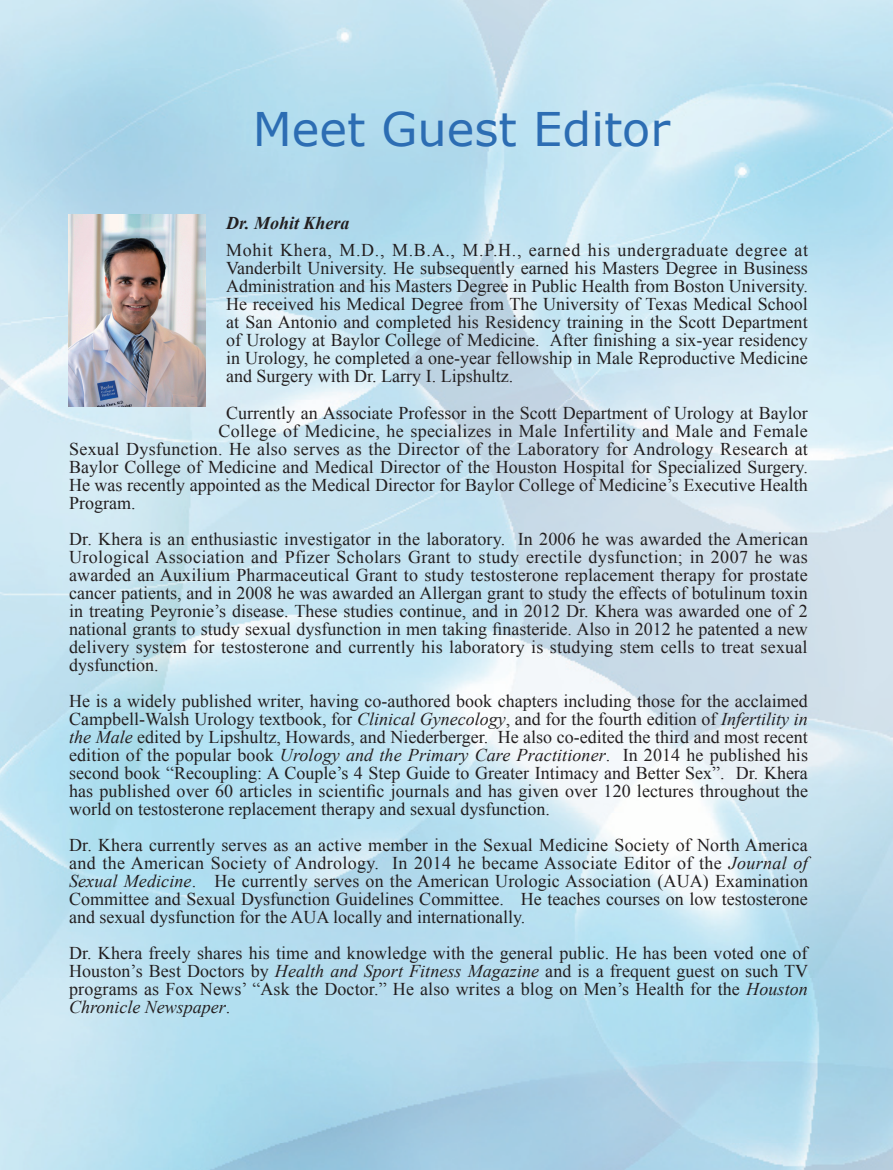
<style>
.page{position:relative;width:893px;height:1170px;background:#fff}
.page>*{position:absolute;margin:0;border:0;box-sizing:border-box;transform-origin:0 0}
.t1{font:46.35px "Verdana";color:#2c6db3}
.t2{font:18px/18px "Times New Roman";color:#231f20;text-align:justify}
.t3{font:italic 700 18px "Times New Roman";color:#231f20}
.s1{font-style:italic}
</style>
<div class="page">
<img style="left:0;top:0;width:893px;height:1169px">
<img style="left:68px;top:214px;width:137px;height:192px">
<h1 class="t1" style="left:253px;top:98px;width:419px">Meet Guest Editor</h1>
<p class="t3" style="left:226px;top:211px;width:125px">Dr. Mohit Khera</p>
<p class="t2" style="left:226px;top:241px;width:583px">Mohit Khera, M.D., M.B.A., M.P.H., earned his undergraduate degree at Vanderbilt University. He subsequently earned his Masters Degree in Business Administration and his Masters Degree in Public Health from Boston University.<br>He received his Medical Degree from The University of Texas Medical School at San Antonio and completed his Residency training in the Scott Department of Urology at Baylor College of Medicine. After finishing a six-year residency in Urology, he completed a one-year fellowship in Male Reproductive Medicine and Surgery with Dr. Larry I. Lipshultz.</p>
<p class="t2" style="left:226px;top:403px;width:583px">Currently an Associate Professor in the Scott Department of Urology at Baylor</p>
<p class="t2" style="left:219px;top:421px;width:591px">College of Medicine, he specializes in Male Infertility and Male and Female</p>
<p class="t2" style="left:69px;top:439px;width:740px">Sexual Dysfunction. He also serves as the Director of the Laboratory for Andrology Research at</p>
<p class="t2" style="left:69px;top:457px;width:740px">Baylor College of Medicine and Medical Director of the Houston Hospital for Specialized Surgery.</p>
<p class="t2" style="left:69px;top:475px;width:740px">He was recently appointed as the Medical Director for Baylor College of Medicine’s Executive Health</p>
<p class="t2" style="left:69px;top:493px;width:68px">Program.</p>
<p class="t2" style="left:69px;top:529px;width:740px">Dr. Khera is an enthusiastic investigator in the laboratory. In 2006 he was awarded the American Urological Association and Pfizer Scholars Grant to study erectile dysfunction; in 2007 he was awarded an Auxilium Pharmaceutical Grant to study testosterone replacement therapy for prostate cancer patients, and in 2008 he was awarded an Allergan grant to study the effects of botulinum toxin in treating Peyronie’s disease. These studies continue, and in 2012 Dr. Khera was awarded one of 2 national grants to study sexual dysfunction in men taking finasteride. Also in 2012 he patented a new delivery system for testosterone and currently his laboratory is studying stem cells to treat sexual dysfunction.</p>
<p class="t2" style="left:69px;top:691px;width:741px">He is a widely published writer, having co-authored book chapters including those for the acclaimed Campbell-Walsh Urology textbook, for <span class="s1">Clinical Gynecology</span>, and for the fourth edition of <span class="s1">Infertility in the Male</span> edited by Lipshultz, Howards, and Niederberger. He also co-edited the third and most recent edition of the popular book <span class="s1">Urology and the Primary Care Practitioner</span>. In 2014 he published his second book “Recoupling: A Couple’s 4 Step Guide to Greater Intimacy and Better Sex”. Dr. Khera has published over 60 articles in scientific journals and has given over 120 lectures throughout the world on testosterone replacement therapy and sexual dysfunction.</p>
<p class="t2" style="left:69px;top:835px;width:740px">Dr. Khera currently serves as an active member in the Sexual Medicine Society of North America and the American Society of Andrology. In 2014 he became Associate Editor of the <span class="s1">Journal of Sexual Medicine</span>. He currently serves on the American Urologic Association (AUA) Examination Committee and Sexual Dysfunction Guidelines Committee. He teaches courses on low testosterone and sexual dysfunction for the AUA locally and internationally.</p>
<p class="t2" style="left:69px;top:943px;width:741px">Dr. Khera freely shares his time and knowledge with the general public. He has been voted one of Houston’s Best Doctors by <span class="s1">Health and Sport Fitness Magazine</span> and is a frequent guest on such TV programs as Fox News’ “Ask the Doctor.” He also writes a blog on Men’s Health for the <span class="s1">Houston Chronicle Newspaper</span>.</p>
</div>
